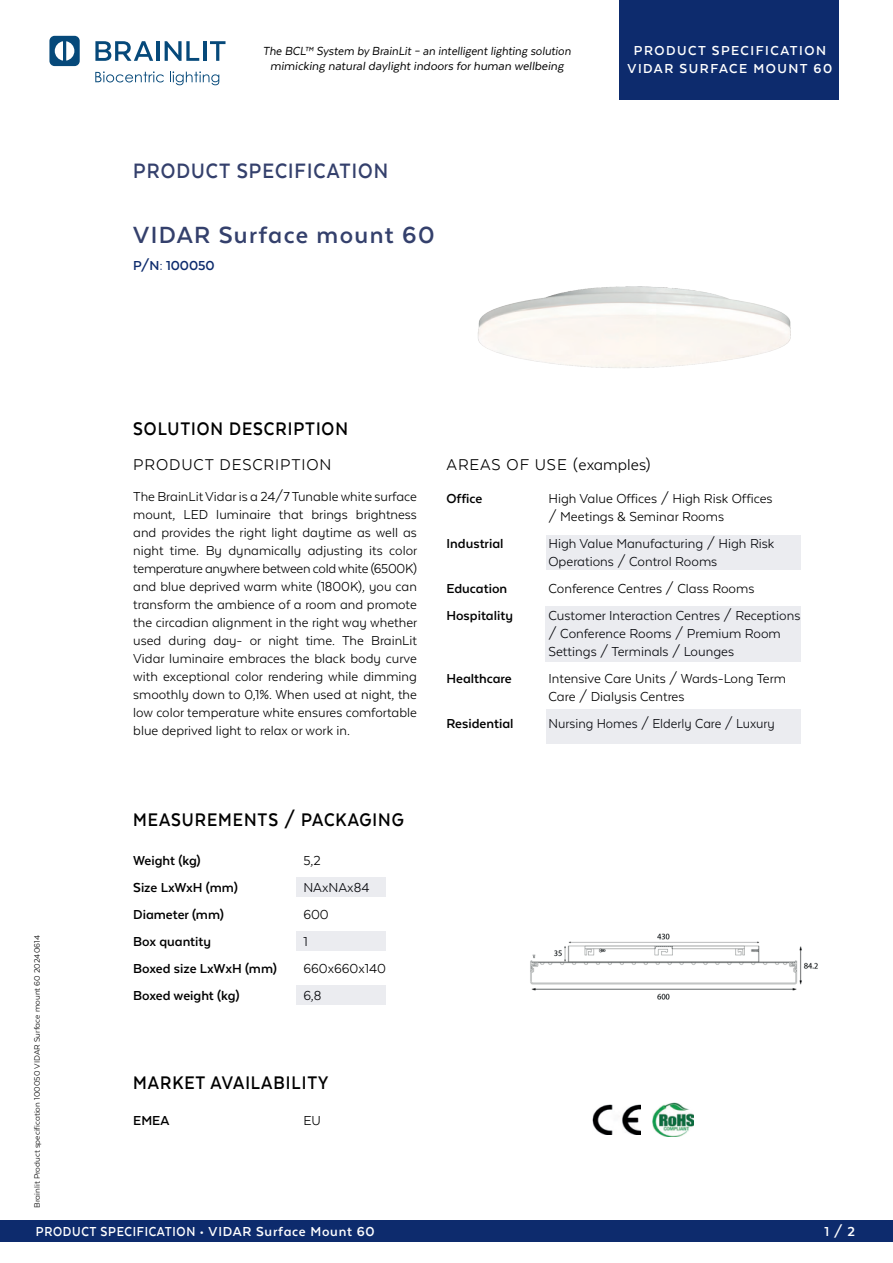
<style>
.page{position:relative;width:893px;height:1263px;background:#fff}
.page>*{position:absolute;margin:0;border:0;box-sizing:border-box;transform-origin:0 0}
.t1{font:700 27px "Texta Alt";letter-spacing:.05em;color:#34406c}
.t2{font:700 24px "Texta Alt";letter-spacing:.05em;color:#34406c;scale:.9 1}
.t3{font:700 21px "Texta Alt";letter-spacing:.05em;color:#000;scale:.9 1}
.t4{font:18px "Texta Alt";letter-spacing:.02em;color:#000}
.t5{font:18px "Texta Alt";letter-spacing:.05em;color:#000}
.t6{font:15px/18px "Texta Alt";color:#000}
.t7{font:700 15px "Texta Alt";color:#000}
.t8{font:700 15px "Texta Alt";letter-spacing:.05em;color:#fff;scale:.9 1}
.t9{font:700 15px/18px "Texta Alt";letter-spacing:.1em;color:#fff;text-align:center}
.t10{font:700 15px "Texta Alt";color:#0d2b6d}
.t11{font:700 15px "Texta Alt";letter-spacing:.05em;color:#fff}
.t12{font:italic 13.5px/15px "Texta Alt";color:#000;text-align:center;scale:.95 1}
.t13{font:9px "Texta Alt";color:#000;scale:1.04 1}
</style>
<div class="page">
<div style="left:619px;top:0;width:220px;height:99px;background:#0d2b6d"></div>
<svg style="left:95px;top:41px;width:58px;height:20px"></svg>
<hr style="left:156px;top:41px;width:4px;height:20px;background:#06497a">
<svg style="left:165px;top:41px;width:34px;height:20px"></svg>
<hr style="left:203px;top:41px;width:4px;height:20px;background:#06497a">
<svg style="left:210px;top:41px;width:15px;height:20px"></svg>
<svg style="left:49px;top:36px;width:31px;height:30px"></svg>
<svg style="left:95px;top:71px;width:69px;height:11px"></svg>
<svg style="left:170px;top:71px;width:49px;height:14px"></svg>
<div style="left:546px;top:606px;width:255px;height:56px;background:#ebecf0"></div>
<div style="left:546px;top:536px;width:255px;height:34px;background:#ebecf0"></div>
<img style="left:593px;top:1105px;width:47px;height:29px">
<img style="left:652px;top:1102px;width:41px;height:35px">
<div style="left:297px;top:877px;width:89px;height:20px;background:#ebecf0"></div>
<div style="left:297px;top:931px;width:89px;height:20px;background:#ebecf0"></div>
<div style="left:297px;top:985px;width:89px;height:20px;background:#ebecf0"></div>
<div style="left:546px;top:709px;width:255px;height:34px;background:#ebecf0"></div>
<div style="left:0;top:1220px;width:893px;height:21px;background:#0d2b6d"></div>
<img style="left:530px;top:933px;width:288px;height:67px">
<img style="left:478px;top:286px;width:313px;height:82px">
<p class="t12" style="left:263px;top:43px;width:326px">The BCL™ System by BrainLit – an intelligent lighting solution mimicking natural daylight indoors for human wellbeing</p>
<h2 class="t2" style="left:133px;top:158px;width:285px">PRODUCT SPECIFICATION</h2>
<h1 class="t1" style="left:133px;top:221px;width:303px">VIDAR Surface mount 60</h1>
<p class="t10" style="left:133px;top:257px;width:83px">P/N: 100050</p>
<p class="t9" style="left:628px;top:42px;width:206px">PRODUCT SPECIFICATION<br>VIDAR SURFACE MOUNT 60</p>
<h3 class="t3" style="left:133px;top:418px;width:240px">SOLUTION DESCRIPTION</h3>
<p class="t13" style="left:33px;top:1208px;width:263px;rotate:-90deg">Brainlit Product specification 100050 VIDAR Surface mount 60 20240614</p>
<p class="t5" style="left:133px;top:455px;width:200px">PRODUCT DESCRIPTION</p>
<p class="t6" style="left:133px;top:487px;width:285px;text-align:justify">The BrainLit Vidar is a 24/7 Tunable white surface mount, LED luminaire that brings brightness and provides the right light daytime as well as night time. By dynamically adjusting its color temperature anywhere between cold white (6500K) and blue deprived warm white (1800K), you can transform the ambience of a room and promote the circadian alignment in the right way whether used during day- or night time. The BrainLit Vidar luminaire embraces the black body curve with exceptional color rendering while dimming smoothly down to 0,1%. When used at night, the low color temperature white ensures comfortable blue deprived light to relax or work in.</p>
<h3 class="t3" style="left:133px;top:809px;width:302px">MEASUREMENTS / PACKAGING</h3>
<p class="t7" style="left:133px;top:852px;width:69px">Weight (kg)</p>
<p class="t6" style="left:303px;top:851px;width:19px">5,2</p>
<p class="t7" style="left:133px;top:879px;width:106px">Size LxWxH (mm)</p>
<p class="t6" style="left:303px;top:878px;width:68px">NAxNAx84</p>
<p class="t7" style="left:133px;top:906px;width:92px">Diameter (mm)</p>
<p class="t6" style="left:303px;top:905px;width:27px">600</p>
<p class="t7" style="left:133px;top:933px;width:79px">Box quantity</p>
<p class="t6" style="left:303px;top:932px;width:6px">1</p>
<p class="t7" style="left:133px;top:960px;width:145px">Boxed size LxWxH (mm)</p>
<p class="t6" style="left:303px;top:959px;width:84px">660x660x140</p>
<p class="t7" style="left:133px;top:987px;width:108px">Boxed weight (kg)</p>
<p class="t6" style="left:303px;top:986px;width:20px">6,8</p>
<p class="t4" style="left:446px;top:455px;width:205px">AREAS OF USE (examples)</p>
<p class="t7" style="left:446px;top:490px;width:37px">Office</p>
<p class="t6" style="left:548px;top:489px;width:226px">High Value Offices / High Risk Offices / Meetings &amp; Seminar Rooms</p>
<p class="t7" style="left:446px;top:535px;width:59px">Industrial</p>
<p class="t6" style="left:548px;top:534px;width:227px">High Value Manufacturing / High Risk<br>Operations / Control Rooms</p>
<p class="t7" style="left:446px;top:580px;width:62px">Education</p>
<p class="t6" style="left:548px;top:579px;width:207px">Conference Centres / Class Rooms</p>
<p class="t7" style="left:446px;top:607px;width:68px">Hospitality</p>
<p class="t6" style="left:548px;top:606px;width:253px">Customer Interaction Centres / Receptions / Conference Rooms / Premium Room<br>Settings / Terminals / Lounges</p>
<p class="t7" style="left:446px;top:670px;width:67px">Healthcare</p>
<p class="t6" style="left:548px;top:669px;width:239px">Intensive Care Units / Wards-Long Term<br>Care / Dialysis Centres</p>
<p class="t7" style="left:446px;top:715px;width:68px">Residential</p>
<p class="t6" style="left:548px;top:714px;width:228px">Nursing Homes / Elderly Care / Luxury</p>
<h3 class="t3" style="left:133px;top:1072px;width:218px">MARKET AVAILABILITY</h3>
<p class="t7" style="left:133px;top:1112px;width:38px">EMEA</p>
<p class="t6" style="left:303px;top:1111px;width:19px">EU</p>
<p class="t8" style="left:36px;top:1224px;width:378px">PRODUCT SPECIFICATION • VIDAR Surface Mount 60</p>
<p class="t11" style="left:824px;top:1224px;width:32px">1 / 2</p>
</div>
